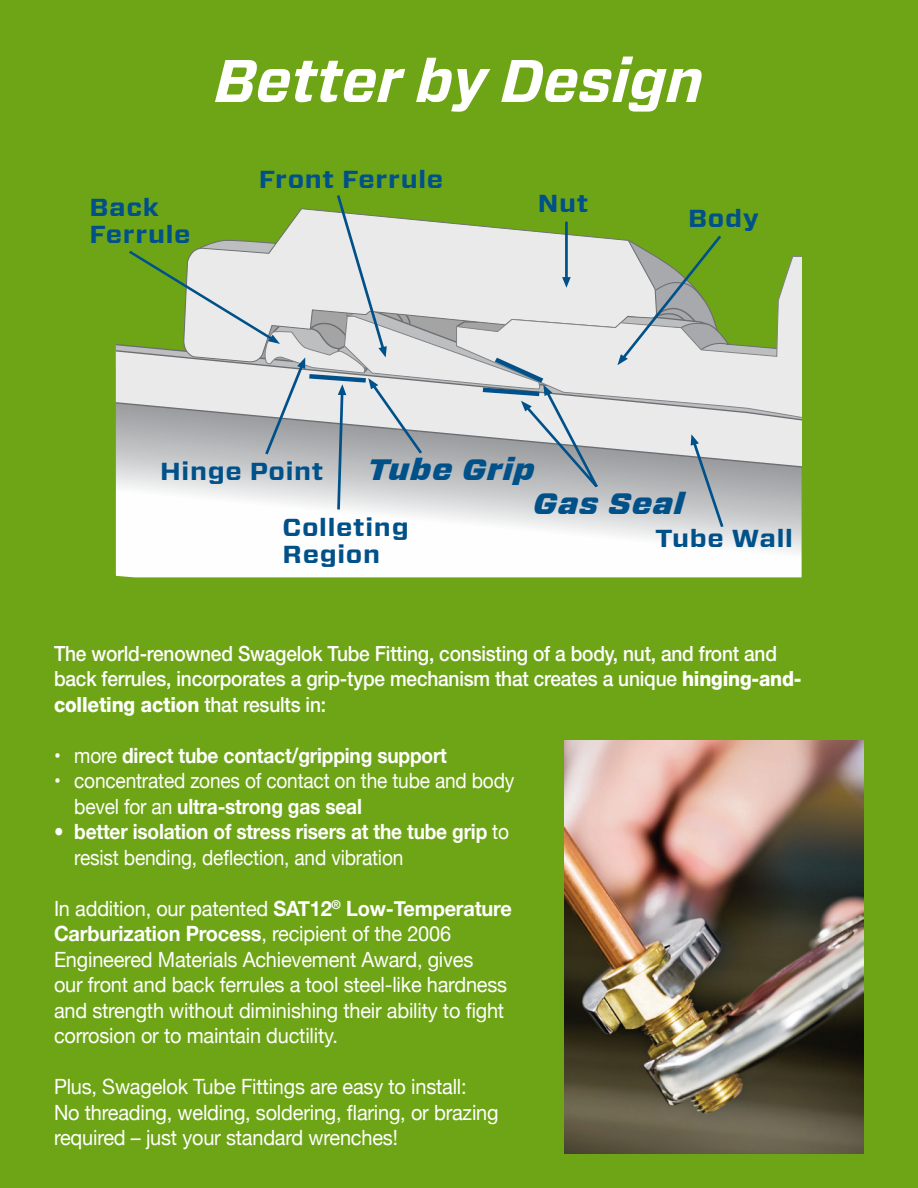
<style>
.page{position:relative;width:918px;height:1188px;background:#6ea516}
.page>*{position:absolute;margin:0;border:0;box-sizing:border-box;transform-origin:0 0}
.t1{font:italic 700 60px "Forza";color:#fff}
.t2{font:italic 900 29.55px/33.8px "Forza";letter-spacing:.025em;color:#005189;scale:1.11 1}
.t3{font:700 24.6px/27px "Forza";letter-spacing:.025em;color:#005189;scale:1.11 1}
.t4{font:21px/25.5px "Helvetica Neue";letter-spacing:-.01em;color:#fff;scale:.95 1}
.t5{font:500 21px/25.5px "Helvetica Neue LT Std";letter-spacing:-.01em;color:#fff;scale:.91 1}
.t6{font:700 21px/25.5px "Helvetica Neue";letter-spacing:-.01em;color:#fff;scale:.91 1}
.t7{font:21px/25.5px "Helvetica Neue";letter-spacing:-.01em;color:#fff;scale:.91 1}
.s1{font-weight:800}
.s2{font-weight:400}
.s3{font-weight:700}
</style>
<div class="page">
<svg style="left:116px;top:469px;width:686px;height:108px;background:#fafafb"></svg>
<svg style="left:115px;top:349px;width:687px;height:120px;background:#ced1cb"></svg>
<div style="left:788px;top:256px;width:14px;height:163px;background:#eaeaea"></div>
<svg style="left:126px;top:195px;width:662px;height:335px"></svg>
<img style="left:565px;top:741px;width:299px;height:412px">
<p class="t1" style="left:215px;top:40px;width:490px">Better by Design</p>
<p class="t3" style="left:90px;top:194px;width:92px">Back<br>Ferrule</p>
<p class="t3" style="left:259px;top:166px;width:168px">Front Ferrule</p>
<p class="t3" style="left:538px;top:190px;width:47px">Nut</p>
<p class="t3" style="left:688px;top:205px;width:65px">Body</p>
<p class="t3" style="left:160px;top:459px;width:149px">Hinge Point</p>
<p class="t2" style="left:534px;top:454px;width:137px;text-indent:-165px">Tube Grip<br>Gas Seal</p>
<p class="t3" style="left:283px;top:515px;width:115px">Colleting<br>Region</p>
<p class="t3" style="left:655px;top:525px;width:125px">Tube Wall</p>
<p class="t5" style="left:54px;top:640px;width:823px">The world-renowned Swagelok Tube Fitting, consisting of a body, nut, and front and back ferrules, incorporates a grip-type mechanism that creates a unique <span class="s1">hinging-and&shy;colleting action</span> that results in:</p>
<p class="t6" style="left:54px;top:742px;width:433px"><span class="s2">• more</span> direct tube contact/gripping support</p>
<p class="t7" style="left:74px;top:769px;width:485px;text-indent:-20px">• concentrated zones of contact on the tube and body bevel for an <span class="s3">ultra-strong gas seal</span></p>
<p class="t6" style="left:74px;top:819px;width:479px;text-indent:-20px">• better isolation of stress risers at the tube grip <span class="s2">to resist bending, deflection, and vibration</span></p>
<p class="t4" style="left:54px;top:897px;width:483px">In addition, our patented <span class="s3">SAT12</span><sup>®</sup> <span class="s3">Low-Temperature Carburization Process</span>, recipient of the 2006<br>Engineered Materials Achievement Award, gives<br>our front and back ferrules a tool steel-like hardness and strength without diminishing their ability to fight corrosion or to maintain ductility.</p>
<p class="t4" style="left:54px;top:1075px;width:470px">Plus, Swagelok Tube Fittings are easy to install:<br>No threading, welding, soldering, flaring, or brazing required – just your standard wrenches!</p>
</div>
